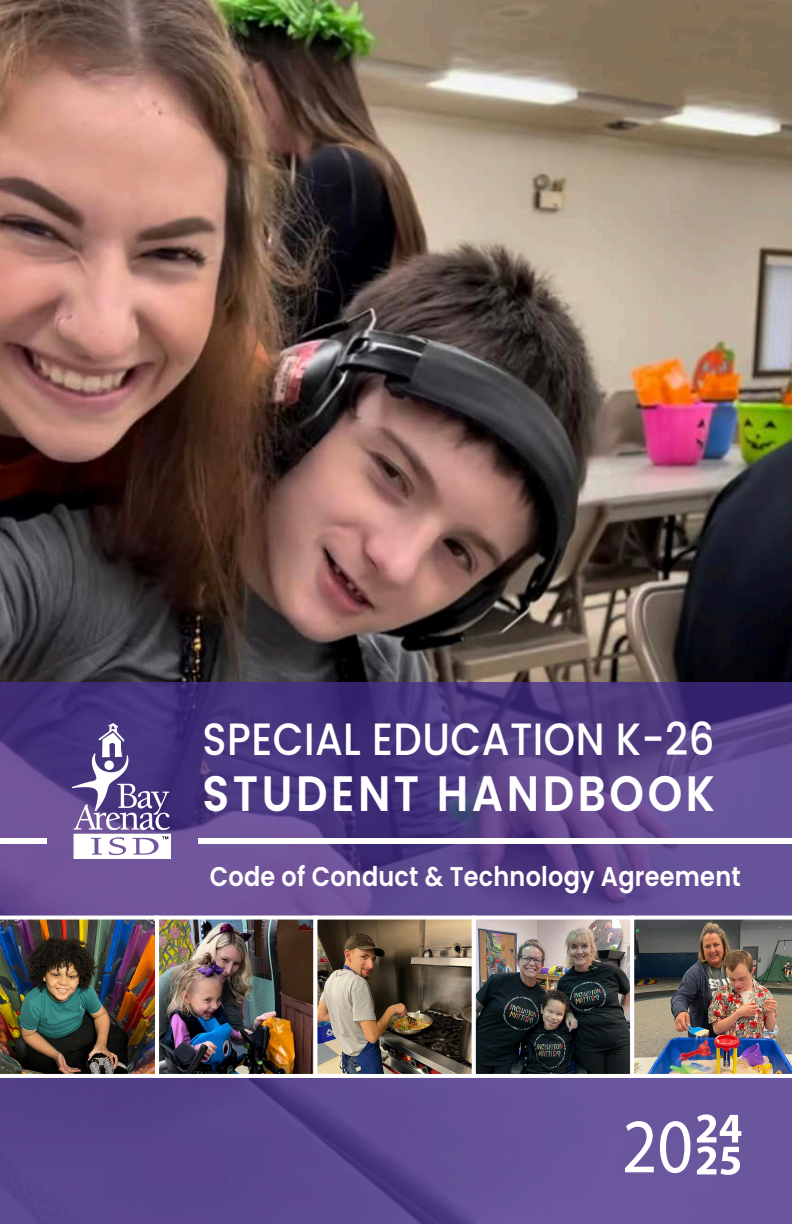
<style>
.page{position:relative;width:792px;height:1224px;background:#fff}
.page>*{position:absolute;margin:0;border:0;box-sizing:border-box;transform-origin:0 0}
.t1{font:600 49.8px "Poppins";letter-spacing:.08em;color:#fff;scale:.88 1}
.t2{font:500 45.2px "Poppins";letter-spacing:.01em;color:#fff;scale:.88 1}
.t3{font:600 27.2px "Poppins";letter-spacing:.01em;color:#fff;scale:.88 1}
</style>
<div class="page">
<img style="left:0;top:0;width:792px;height:682px">
<svg style="left:0;top:1078px;width:792px;height:146px;background:#5e4b92"></svg>
<svg style="left:0;top:682px;width:792px;height:234px;background:#564188"></svg>
<img style="left:72px;top:723px;width:99px;height:135px">
<div style="left:199px;top:838px;width:593px;height:6px;background:#fff"></div>
<div style="left:0;top:838px;width:47px;height:6px;background:#fff"></div>
<img style="left:0;top:919px;width:155px;height:155px">
<img style="left:160px;top:921px;width:152px;height:152px">
<div style="left:155px;top:916px;width:162px;height:162px;border:4px solid #fff"></div>
<img style="left:318px;top:921px;width:153px;height:152px">
<div style="left:313px;top:916px;width:163px;height:162px;border:4px solid #fff"></div>
<img style="left:477px;top:921px;width:152px;height:152px">
<div style="left:472px;top:916px;width:162px;height:162px;border:4px solid #fff"></div>
<img style="left:630px;top:916px;width:162px;height:162px">
<svg style="left:625px;top:1121px;width:29px;height:51px"></svg>
<svg style="left:660px;top:1121px;width:30px;height:52px"></svg>
<svg style="left:697px;top:1114px;width:44px;height:61px"></svg>
<h1 class="t2" style="left:203px;top:713px;width:583px">SPECIAL EDUCATION K-26</h1>
<h1 class="t1" style="left:203px;top:764px;width:584px">STUDENT HANDBOOK</h1>
<p class="t3" style="left:210px;top:861px;width:605px">Code of Conduct &amp; Technology Agreement</p>
</div>
